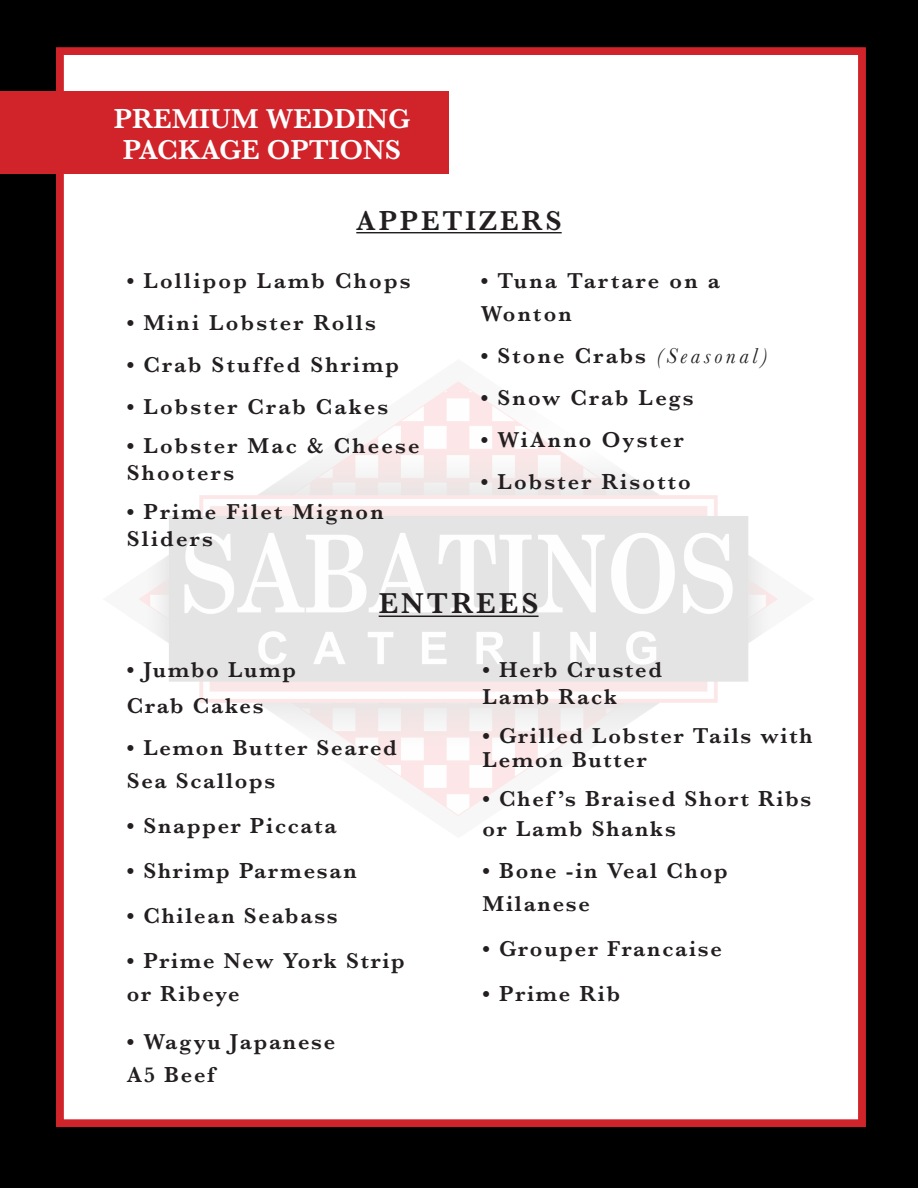
<style>
.page{position:relative;width:918px;height:1188px;background:#000}
.page>*{position:absolute;margin:0;border:0;box-sizing:border-box;transform-origin:0 0}
.t1{font:600 29.85px "Baskerville";letter-spacing:.1em;color:#231f20}
.t2{font:600 28.35px/31px "Baskerville";color:#fff;text-align:center}
.t3{font:600 28.35px "Baskerville";letter-spacing:.1em;color:#231f20}
.t4{font:600 22.35px/33px "Baskerville";letter-spacing:.08em;color:#231f20}
.t5{font:600 22.35px/27px "Baskerville";letter-spacing:.1em;color:#231f20}
.s1{font-weight:400;font-style:italic}
</style>
<div class="page">
<div style="left:56px;top:47px;width:810px;height:1080px;background:#fff"></div>
<div style="left:56px;top:47px;width:810px;height:1080px;border:7px solid #d1232a"></div>
<img style="left:139px;top:381px;width:639px;height:435px">
<hr style="left:356px;top:232px;width:206px;height:1px;background:#231f20">
<hr style="left:379px;top:616px;width:160px;height:1px;background:#231f20">
<div style="left:0;top:91px;width:448px;height:82px;background:#d1232a"></div>
<p class="t2" style="left:114px;top:103px;width:298px">PREMIUM WEDDING<br>PACKAGE OPTIONS</p>
<p class="t3" style="left:356px;top:201px;width:207px">APPETIZERS</p>
<p class="t5" style="left:127px;top:267px;width:285px">• Lollipop Lamb Chops</p>
<p class="t5" style="left:127px;top:309px;width:251px">• Mini Lobster Rolls</p>
<p class="t5" style="left:127px;top:351px;width:274px">• Crab Stuffed Shrimp</p>
<p class="t5" style="left:127px;top:393px;width:263px">• Lobster Crab Cakes</p>
<p class="t5" style="left:127px;top:432px;width:294px">• Lobster Mac &amp; Cheese<br>Shooters</p>
<p class="t5" style="left:127px;top:498px;width:259px">• Prime Filet Mignon</p>
<p class="t5" style="left:127px;top:525px;width:88px">Sliders</p>
<p class="t5" style="left:481px;top:264px;width:241px;line-height:33px">• Tuna Tartare on a<br>Wonton</p>
<p class="t5" style="left:481px;top:342px;width:289px">• Stone Crabs <span class="s1">(Seasonal)</span></p>
<p class="t5" style="left:481px;top:384px;width:214px">• Snow Crab Legs</p>
<p class="t5" style="left:481px;top:426px;width:204px">• WiAnno Oyster</p>
<p class="t5" style="left:481px;top:468px;width:212px">• Lobster Risotto</p>
<p class="t1" style="left:379px;top:583px;width:161px">ENTREES</p>
<p class="t4" style="left:127px;top:653px;width:171px">• Jumbo Lump</p>
<p class="t4" style="left:127px;top:689px;width:138px">Crab Cakes</p>
<p class="t4" style="left:127px;top:731px;width:272px">• Lemon Butter Seared<br>Sea Scallops</p>
<p class="t4" style="left:127px;top:809px;width:211px">• Snapper Piccata</p>
<p class="t4" style="left:127px;top:854px;width:232px">• Shrimp Parmesan</p>
<p class="t4" style="left:127px;top:899px;width:212px">• Chilean Seabass</p>
<p class="t4" style="left:127px;top:944px;width:280px">• Prime New York Strip or Ribeye</p>
<p class="t4" style="left:127px;top:1025px;width:210px">• Wagyu Japanese</p>
<p class="t4" style="left:127px;top:1058px;width:90px">A5 Beef</p>
<p class="t4" style="left:483px;top:653px;width:181px">• Herb Crusted</p>
<p class="t4" style="left:483px;top:680px;width:136px">Lamb Rack</p>
<p class="t4" style="left:483px;top:723px;width:331px;line-height:24px">• Grilled Lobster Tails with<br>Lemon Butter</p>
<p class="t4" style="left:483px;top:783px;width:330px;line-height:30px">• Chef ’s Braised Short Ribs or Lamb Shanks</p>
<p class="t4" style="left:483px;top:854px;width:247px">• Bone -in Veal Chop<br>Milanese</p>
<p class="t4" style="left:483px;top:932px;width:241px">• Grouper Francaise</p>
<p class="t4" style="left:483px;top:977px;width:139px">• Prime Rib</p>
</div>
